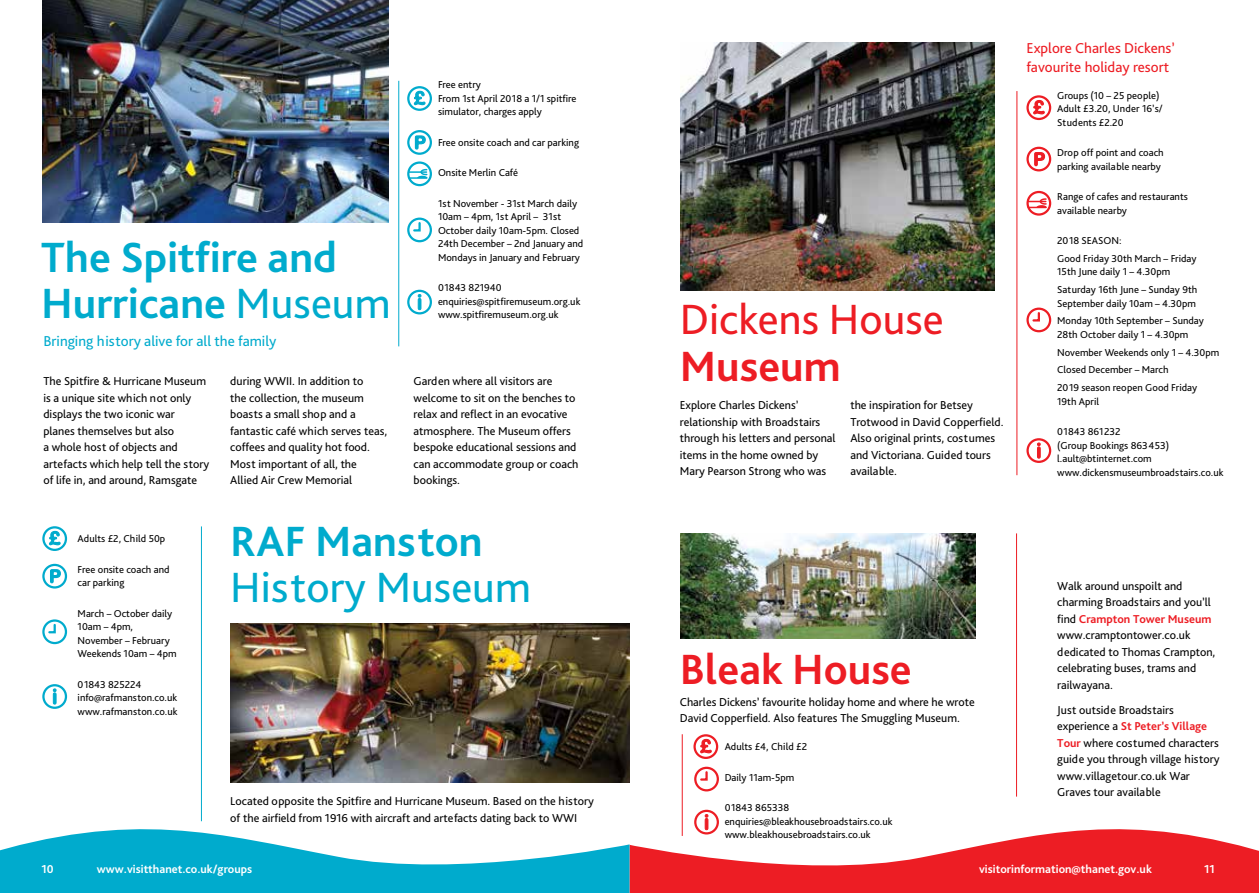
<style>
.page{position:relative;width:1259px;height:893px;background:#fff}
.page>*{position:absolute;margin:0;border:0;box-sizing:border-box;transform-origin:0 0}
.t1{font:700 44.25px/46.5px "Bliss Pro";color:#00abcd}
.t2{font:700 44.25px "Bliss Pro";color:#ed1d24}
.t3{font:44.25px "Bliss Pro";color:#00abcd}
.t4{font:44.25px "Bliss Pro";color:#ed1d24}
.t5{font:15px/18px "Bliss Pro";color:#ed1d24}
.t6{font:15px "Bliss Pro";color:#00abcd}
.t7{font:12px/16.5px "Bliss Pro";color:#000}
.t8{font:700 12px "Bliss Pro";color:#fff}
.t9{font:10.5px/13.5px "Bliss Pro";color:#000}
.s1{font-weight:400}
.s2{font-weight:700;color:#ed1d24}
</style>
<div class="page">
<img style="left:230px;top:624px;width:399px;height:158px">
<img style="left:43px;top:0;width:346px;height:223px">
<hr style="left:398px;top:81px;width:1px;height:265px;background:#00abcd">
<svg style="left:629px;top:808px;width:630px;height:85px;fill:#ed1d24"></svg>
<svg style="left:0;top:808px;width:629px;height:85px;fill:#00abcd"></svg>
<hr style="left:201px;top:526px;width:1px;height:295px;background:#00abcd">
<img style="left:680px;top:43px;width:315px;height:247px">
<hr style="left:1016px;top:91px;width:1px;height:384px;background:#ed1d24">
<hr style="left:682px;top:734px;width:1px;height:102px;background:#ed1d24">
<img style="left:680px;top:533px;width:295px;height:106px">
<div style="left:407px;top:86px;width:25px;height:25px;border:2px solid #00abcd;border-radius:50%"></div>
<svg style="left:413px;top:90px;width:13px;height:16px"></svg>
<svg style="left:414px;top:135px;width:12px;height:15px"></svg>
<div style="left:407px;top:130px;width:25px;height:25px;border:2px solid #00abcd;border-radius:50%"></div>
<div style="left:407px;top:290px;width:25px;height:24px;border:2px solid #00abcd;border-radius:50%"></div>
<svg style="left:418px;top:294px;width:3px;height:16px"></svg>
<div style="left:407px;top:218px;width:25px;height:24px;border:2px solid #00abcd;border-radius:50%"></div>
<svg style="left:412px;top:221px;width:9px;height:11px"></svg>
<div style="left:407px;top:161px;width:25px;height:25px;border:2px solid #00abcd;border-radius:50%"></div>
<svg style="left:409px;top:168px;width:19px;height:11px"></svg>
<div style="left:42px;top:526px;width:25px;height:25px;border:2px solid #00abcd;border-radius:50%"></div>
<svg style="left:48px;top:530px;width:13px;height:16px"></svg>
<svg style="left:50px;top:568px;width:11px;height:16px"></svg>
<div style="left:42px;top:564px;width:25px;height:25px;border:2px solid #00abcd;border-radius:50%"></div>
<div style="left:42px;top:684px;width:25px;height:25px;border:2px solid #00abcd;border-radius:50%"></div>
<svg style="left:53px;top:688px;width:3px;height:16px"></svg>
<div style="left:42px;top:619px;width:25px;height:25px;border:2px solid #00abcd;border-radius:50%"></div>
<svg style="left:47px;top:623px;width:9px;height:11px"></svg>
<div style="left:1026px;top:95px;width:25px;height:25px;border:2px solid #ed1d24;border-radius:50%"></div>
<svg style="left:1032px;top:99px;width:13px;height:16px"></svg>
<svg style="left:1034px;top:152px;width:11px;height:15px"></svg>
<div style="left:1026px;top:147px;width:25px;height:24px;border:2px solid #ed1d24;border-radius:50%"></div>
<div style="left:1026px;top:438px;width:25px;height:25px;border:2px solid #ed1d24;border-radius:50%"></div>
<svg style="left:1037px;top:443px;width:3px;height:16px"></svg>
<div style="left:1026px;top:308px;width:25px;height:24px;border:2px solid #ed1d24;border-radius:50%"></div>
<svg style="left:1031px;top:311px;width:9px;height:11px"></svg>
<div style="left:1026px;top:191px;width:25px;height:25px;border:2px solid #ed1d24;border-radius:50%"></div>
<svg style="left:1028px;top:198px;width:19px;height:10px"></svg>
<div style="left:693px;top:734px;width:25px;height:25px;border:2px solid #ed1d24;border-radius:50%"></div>
<svg style="left:699px;top:738px;width:13px;height:16px"></svg>
<div style="left:694px;top:810px;width:25px;height:24px;border:2px solid #ed1d24;border-radius:50%"></div>
<svg style="left:705px;top:814px;width:3px;height:16px"></svg>
<div style="left:694px;top:767px;width:25px;height:24px;border:2px solid #ed1d24;border-radius:50%"></div>
<svg style="left:699px;top:770px;width:9px;height:11px"></svg>
<hr style="left:1016px;top:533px;width:1px;height:264px;background:#ed1d24">
<p class="t9" style="left:438px;top:78px;width:140px">Free entry<br>From 1st April 2018 a 1/1 spitfire simulator, charges apply</p>
<p class="t9" style="left:438px;top:135px;width:143px">Free onsite coach and car parking</p>
<p class="t9" style="left:438px;top:166px;width:82px">Onsite Merlin Café</p>
<p class="t9" style="left:438px;top:196px;width:147px">1st November - 31st March daily<br>10am – 4pm, 1st April – 31st<br>October daily 10am-5pm. Closed<br>24th December – 2nd January and<br>Mondays in January and February</p>
<p class="t9" style="left:438px;top:281px;width:144px">01843 821940 enquiries@spitfiremuseum.org.uk www.spitfiremuseum.org.uk</p>
<h1 class="t1" style="left:41px;top:233px;width:351px">The Spitfire and<br>Hurricane <span class="s1">Museum</span></h1>
<p class="t6" style="left:43px;top:332px;width:234px">Bringing history alive for all the family</p>
<p class="t7" style="left:43px;top:372px;width:167px">The Spitfire &amp; Hurricane Museum is a unique site which not only displays the two iconic war planes themselves but also<br>a whole host of objects and artefacts which help tell the story of life in, and around, Ramsgate</p>
<p class="t7" style="left:230px;top:372px;width:158px">during WWII. In addition to<br>the collection, the museum boasts a small shop and a fantastic café which serves teas, coffees and quality hot food.<br>Most important of all, the<br>Allied Air Crew Memorial</p>
<p class="t7" style="left:413px;top:372px;width:166px">Garden where all visitors are welcome to sit on the benches to relax and reflect in an evocative atmosphere. The Museum offers bespoke educational sessions and can accommodate group or coach bookings.</p>
<h1 class="t1" style="left:230px;top:517px;width:254px">RAF Manston</h1>
<h1 class="t3" style="left:230px;top:560px;width:302px">History Museum</h1>
<p class="t9" style="left:78px;top:532px;width:89px">Adults £2, Child 50p</p>
<p class="t9" style="left:78px;top:562px;width:93px">Free onsite coach and car parking</p>
<p class="t9" style="left:78px;top:606px;width:100px">March – October daily<br>10am – 4pm,<br>November – February<br>Weekends 10am – 4pm</p>
<p class="t9" style="left:78px;top:677px;width:101px">01843 825224 info@rafmanston.co.uk www.rafmanston.co.uk</p>
<p class="t7" style="left:230px;top:793px;width:365px">Located opposite the Spitfire and Hurricane Museum. Based on the history of the airfield from 1916 with aircraft and artefacts dating back to WWI</p>
<h1 class="t4" style="left:680px;top:292px;width:265px">Dickens House</h1>
<h1 class="t2" style="left:680px;top:338px;width:162px">Museum</h1>
<p class="t7" style="left:680px;top:397px;width:157px">Explore Charles Dickens’ relationship with Broadstairs through his letters and personal items in the home owned by<br>Mary Pearson Strong who was</p>
<p class="t7" style="left:850px;top:397px;width:155px">the inspiration for Betsey<br>Trotwood in David Copperfield.<br>Also original prints, costumes and Victoriana. Guided tours available.</p>
<p class="t5" style="left:1026px;top:39px;width:150px">Explore Charles Dickens’ favourite holiday resort</p>
<p class="t9" style="left:1057px;top:88px;width:107px">Groups (10 – 25 people)<br>Adult £3.20, Under 16’s/<br>Students £2.20</p>
<p class="t9" style="left:1057px;top:146px;width:108px">Drop off point and coach parking available nearby</p>
<p class="t9" style="left:1057px;top:190px;width:132px">Range of cafes and restaurants available nearby</p>
<p class="t9" style="left:1057px;top:231px;width:141px;line-height:17.7px">2018 SEASON:<br>Good Friday 30th March – Friday</p>
<p class="t9" style="left:1057px;top:263px;width:141px;line-height:17.7px">15th June daily 1 – 4.30pm<br>Saturday 16th June – Sunday 9th</p>
<p class="t9" style="left:1057px;top:294px;width:148px;line-height:17.7px">September daily 10am – 4.30pm<br>Monday 10th September – Sunday</p>
<p class="t9" style="left:1057px;top:325px;width:163px;line-height:17.7px">28th October daily 1 – 4.30pm<br>November Weekends only 1 – 4.30pm<br>Closed December – March<br>2019 season reopen Good Friday</p>
<p class="t9" style="left:1057px;top:394px;width:43px">19th April</p>
<p class="t9" style="left:1057px;top:425px;width:168px">01843 861232<br>(Group Bookings 863453) l.ault@btinternet.com www.dickensmuseumbroadstairs.co.uk</p>
<h1 class="t2" style="left:680px;top:642px;width:233px">Bleak House</h1>
<p class="t7" style="left:680px;top:693px;width:296px">Charles Dickens’ favourite holiday home and where he wrote<br>David Copperfield. Also features The Smuggling Museum.</p>
<p class="t9" style="left:724px;top:740px;width:84px">Adults £4, Child £2</p>
<p class="t9" style="left:724px;top:770px;width:71px">Daily 11am-5pm</p>
<p class="t9" style="left:724px;top:801px;width:169px">01843 865338 enquiries@bleakhousebroadstairs.co.uk www.bleakhousebroadstairs.co.uk</p>
<p class="t7" style="left:1057px;top:577px;width:160px">Walk around unspoilt and charming Broadstairs and you’ll find <span class="s2">Crampton Tower Museum </span>www.cramptontower.co.uk dedicated to Thomas Crampton, celebrating buses, trams and railwayana.</p>
<p class="t7" style="left:1057px;top:701px;width:164px">Just outside Broadstairs experience a <span class="s2">St Peter’s Village<br>Tour</span> where costumed characters guide you through village history www.villagetour.co.uk War<br>Graves tour available</p>
<p class="t8" style="left:41px;top:861px;width:14px">10</p>
<p class="t8" style="left:97px;top:861px;width:157px">www.visitthanet.co.uk/groups</p>
<p class="t8" style="left:979px;top:861px;width:174px">visitorinformation@thanet.gov.uk</p>
<p class="t8" style="left:1204px;top:861px;width:12px">11</p>
</div>
